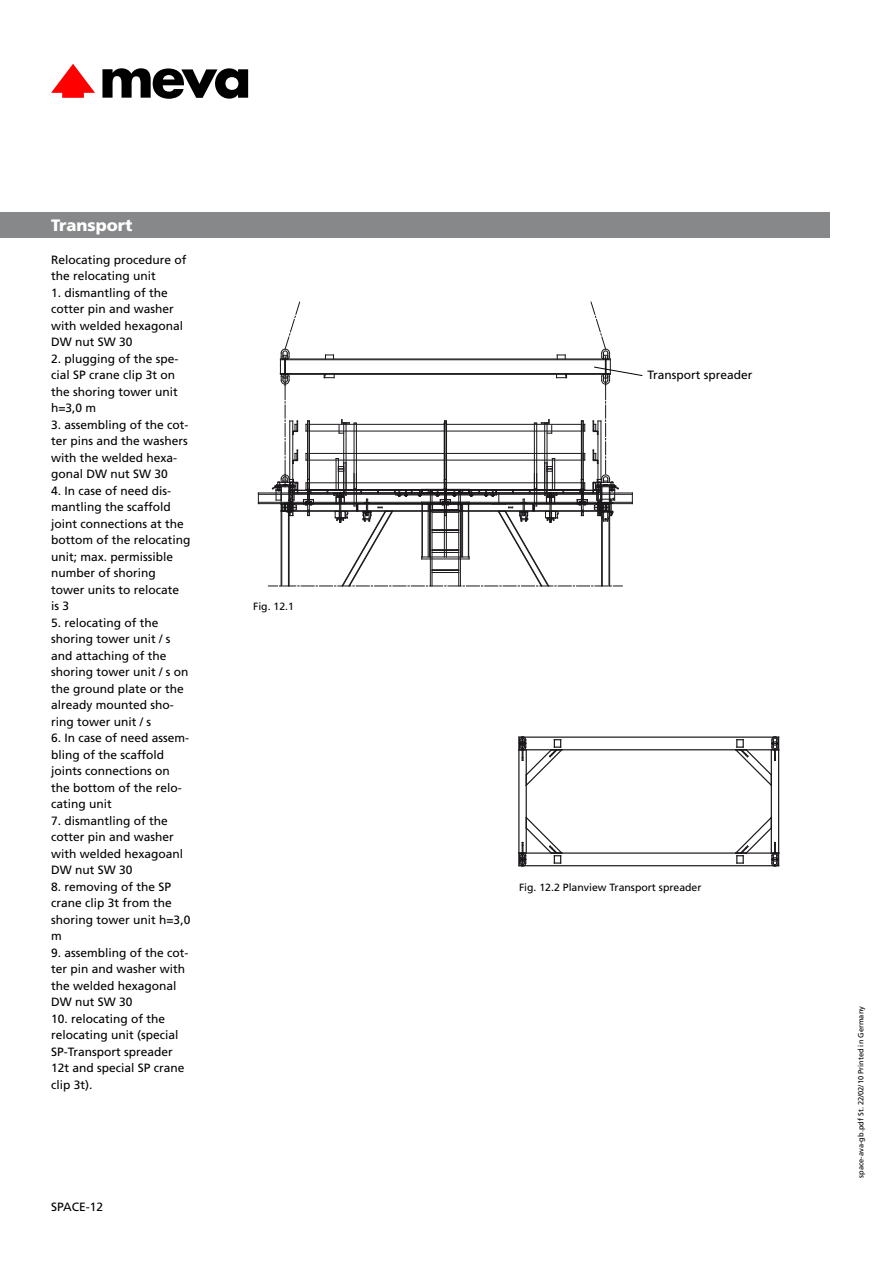
<style>
.page{position:relative;width:893px;height:1263px;background:#fff}
.page>*{position:absolute;margin:0;border:0;box-sizing:border-box;transform-origin:0 0}
.t1{font:900 16.5px "Frutiger LT";color:#fff}
.t2{font:12px/16.5px "Frutiger";color:#000}
.t3{font:10.5px "Frutiger";color:#000}
.t4{font:7.5px "Frutiger";color:#000}
</style>
<div class="page">
<div style="left:0;top:213px;width:829px;height:25px;background:#87888a"></div>
<svg style="left:51px;top:64px;width:44px;height:34px"></svg>
<svg style="left:102px;top:68px;width:146px;height:31px"></svg>
<hr style="left:258px;top:502px;width:374px;height:1px;background:#1a171b">
<hr style="left:258px;top:494px;width:374px;height:1px;background:#1a171b">
<hr style="left:258px;top:503px;width:374px;height:1px;background:#1a171b">
<hr style="left:258px;top:493px;width:374px;height:1px;background:#1a171b">
<hr style="left:518px;top:750px;width:1px;height:103px;background:#1a171b">
<hr style="left:525px;top:750px;width:2px;height:103px;background:#1a171b">
<hr style="left:519px;top:737px;width:259px;height:1px;background:#1a171b">
<hr style="left:519px;top:749px;width:259px;height:1px;background:#1a171b">
<hr style="left:519px;top:865px;width:259px;height:1px;background:#1a171b">
<hr style="left:519px;top:852px;width:259px;height:2px;background:#1a171b">
<hr style="left:778px;top:750px;width:1px;height:103px;background:#1a171b">
<hr style="left:770px;top:750px;width:1px;height:103px;background:#1a171b">
<svg style="left:518px;top:736px;width:45px;height:51px"></svg>
<svg style="left:734px;top:736px;width:45px;height:51px"></svg>
<svg style="left:518px;top:816px;width:45px;height:51px"></svg>
<svg style="left:734px;top:816px;width:45px;height:51px"></svg>
<svg style="left:268px;top:301px;width:375px;height:286px"></svg>
<h1 class="t1" style="left:51px;top:218px;width:83px">Transport</h1>
<p class="t2" style="left:51px;top:252px;width:137px">Relocating procedure of the relocating unit</p>
<p class="t2" style="left:51px;top:285px;width:134px">1. dismantling of the cotter pin and washer with welded hexagonal<br>DW nut SW 30</p>
<p class="t2" style="left:51px;top:351px;width:129px">2. plugging of the spe&shy;cial SP crane clip 3t on the shoring tower unit h=3,0 m</p>
<p class="t2" style="left:51px;top:417px;width:139px">3. assembling of the cot&shy;ter pins and the washers with the welded hexa&shy;gonal DW nut SW 30</p>
<p class="t2" style="left:51px;top:483px;width:141px">4. In case of need dis&shy;mantling the scaffold joint connections at the bottom of the relocating unit; max. permissible number of shoring tower units to relocate<br>is 3</p>
<p class="t2" style="left:51px;top:615px;width:139px">5. relocating of the shoring tower unit / s and attaching of the shoring tower unit / s on the ground plate or the already mounted sho&shy;ring tower unit / s</p>
<p class="t2" style="left:51px;top:731px;width:140px">6. In case of need assem&shy;bling of the scaffold joints connections on the bottom of the relo&shy;cating unit</p>
<p class="t2" style="left:51px;top:813px;width:134px">7. dismantling of the cotter pin and washer with welded hexagoanl<br>DW nut SW 30</p>
<p class="t2" style="left:51px;top:879px;width:141px">8. removing of the SP crane clip 3t from the shoring tower unit h=3,0 m</p>
<p class="t2" style="left:51px;top:945px;width:139px">9. assembling of the cot&shy;ter pin and washer with the welded hexagonal<br>DW nut SW 30</p>
<p class="t2" style="left:51px;top:1011px;width:135px">10. relocating of the relocating unit (special<br>SP-Transport spreader<br>12t and special SP crane clip 3t).</p>
<p class="t2" style="left:51px;top:1199px;width:54px">SPACE-12</p>
<p class="t3" style="left:253px;top:602px;width:42px">Fig. 12.1</p>
<p class="t2" style="left:647px;top:368px;width:107px">Transport spreader</p>
<p class="t3" style="left:519px;top:883px;width:184px">Fig. 12.2 Planview Transport spreader</p>
<p class="t4" style="left:857px;top:1178px;width:173px;rotate:-90deg">space-ava-gb.pdf St. 22/02/10 Printed in Germany</p>
</div>
